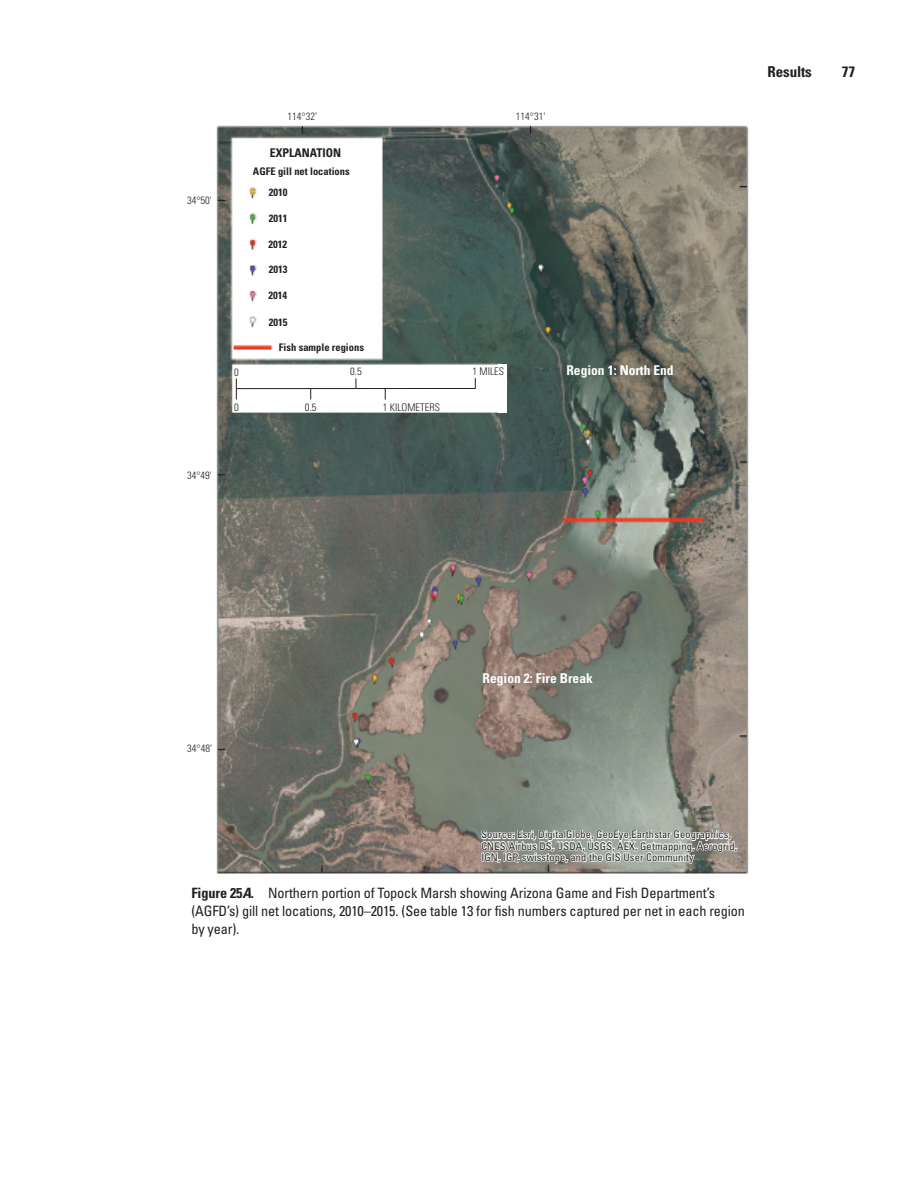
<style>
.page{position:relative;width:918px;height:1188px;background:#fff}
.page>*{position:absolute;margin:0;border:0;box-sizing:border-box;transform-origin:0 0}
.t1{font:700 condensed 15px "Univers";letter-spacing:-.005em;color:#231f20}
.FigureCaption{font:condensed 14.25px/18px "Univers";letter-spacing:-.01em;color:#231f20}
.t2{font:700 condensed 13.5px "Univers";color:#fff}
.t3{font:700 condensed 12px "Univers";color:#231f20}
.t4{font:condensed 10.5px/11.2px "Univers";letter-spacing:.01em;color:#231f20}
.t5{font:700 condensed 10.5px/21.3px "Univers";color:#231f20}
.t6{font:300 condensed 10.5px "Univers";color:#231f20}
.s1{font-weight:700}
.s2{font-weight:700;font-style:italic}
</style>
<div class="page">
<img style="left:216px;top:125px;width:533px;height:749px">
<svg style="left:480px;top:829px;width:259px;height:45px"></svg>
<div style="left:498px;top:364px;width:9px;height:48px;background:#fff"></div>
<hr style="left:236px;top:388px;width:239px;height:1px;background:#231f20">
<svg style="left:236px;top:379px;width:1px;height:20px"></svg>
<p class="t6" style="left:187px;top:194px;width:26px">34°50'</p>
<p class="t6" style="left:288px;top:110px;width:31px">114°32'</p>
<p class="t6" style="left:516px;top:110px;width:31px">114°31'</p>
<p class="t3" style="left:270px;top:146px;width:73px">EXPLANATION</p>
<p class="t5" style="left:269px;top:160px;width:82px;text-indent:-16px">AGFE gill net locations<br>2010</p>
<p class="t5" style="left:269px;top:208px;width:20px">2011</p>
<p class="t5" style="left:269px;top:234px;width:20px">2012</p>
<p class="t5" style="left:269px;top:259px;width:20px">2013</p>
<p class="t5" style="left:269px;top:284px;width:20px">2014</p>
<p class="t5" style="left:269px;top:311px;width:20px">2015</p>
<p class="t5" style="left:279px;top:337px;width:87px">Fish sample regions</p>
<p class="t6" style="left:234px;top:366px;width:6px">0</p>
<p class="t6" style="left:350px;top:365px;width:13px">0.5</p>
<p class="t6" style="left:473px;top:365px;width:33px">1 MILES</p>
<p class="t6" style="left:234px;top:401px;width:6px">0</p>
<p class="t6" style="left:305px;top:401px;width:13px">0.5</p>
<p class="t6" style="left:383px;top:401px;width:59px">1 KILOMETERS</p>
<p class="t2" style="left:566px;top:362px;width:109px">Region 1: North End</p>
<p class="t6" style="left:187px;top:469px;width:26px">34°49'</p>
<p class="t1" style="left:767px;top:62px;width:46px">Results</p>
<p class="t1" style="left:842px;top:62px;width:15px">77</p>
<p class="t6" style="left:187px;top:742px;width:26px">34°48'</p>
<p class="t2" style="left:483px;top:669px;width:112px">Region 2: Fire Break</p>
<p class="t4" style="left:481px;top:829px;width:257px">Source: Esri, DigitalGlobe, GeoEye,Earthstar Geographics,<br>CNES/Airbus DS, USDA, USGS, AEX, Getmapping, Aerogrid,<br>IGN, IGP, swisstope, and the GIS User Community</p>
<p class="FigureCaption" style="left:191px;top:883px;width:555px"><span class="s1">Figure 25</span><span class="s2">A</span><span class="s1">.</span> Northern portion of Topock Marsh showing Arizona Game and Fish Department’s (AGFD’s) gill net locations, 2010–2015. (See table 13 for fish numbers captured per net in each region by year).</p>
</div>
